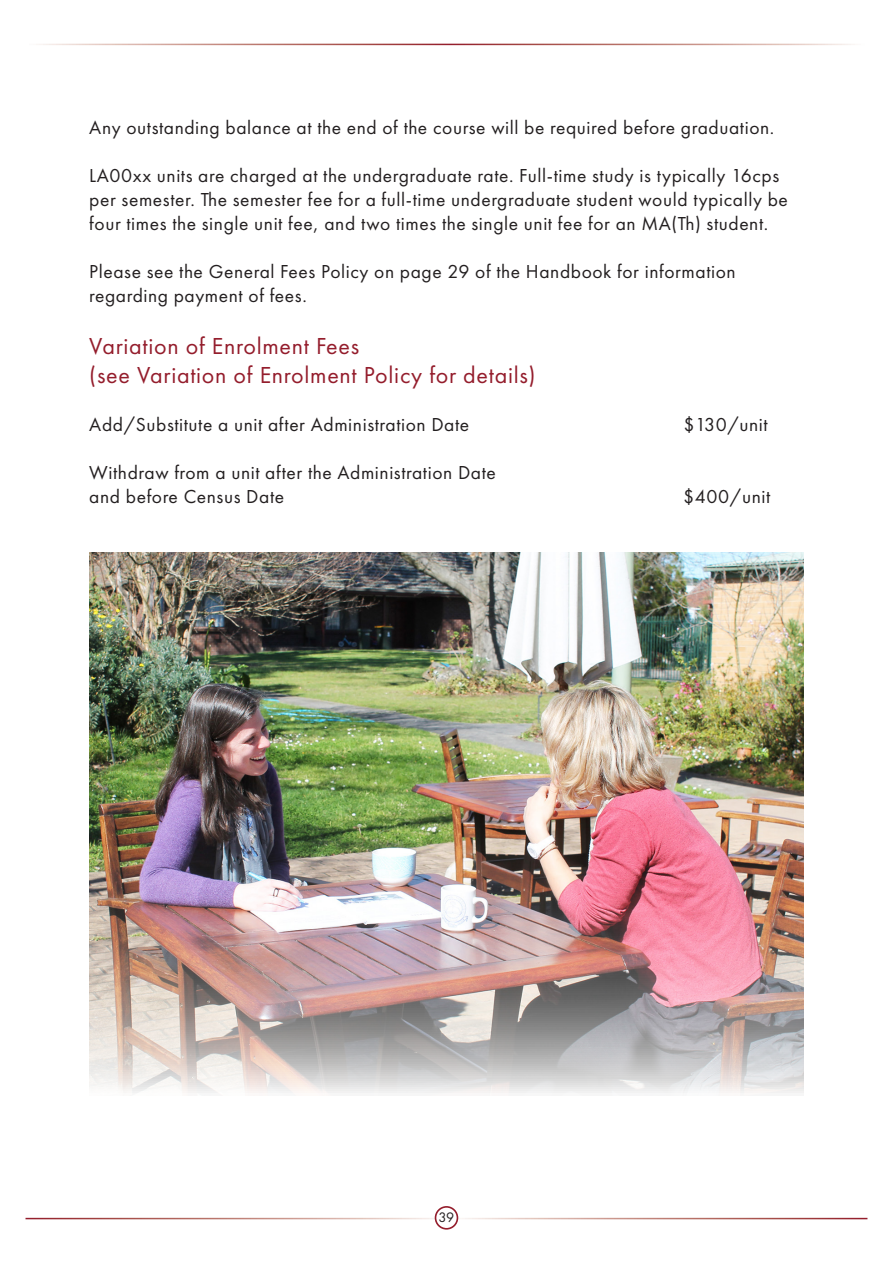
<style>
.page{position:relative;width:893px;height:1263px;background:#fff}
.page>*{position:absolute;margin:0;border:0;box-sizing:border-box;transform-origin:0 0}
.subheading_course_na{font:24px "Futura PT";letter-spacing:.03em;color:#941d2c}
.body_text{font:19.5px/24px "Futura PT";letter-spacing:.03em;color:#231f20}
.t1{font:14.25px "Futura PT";color:#231f20}
</style>
<div class="page">
<div style="left:435px;top:1206px;width:23px;height:23px;border:2px solid #941d2c;border-radius:50%"></div>
<img style="left:89px;top:553px;width:714px;height:540px">
<p class="body_text" style="left:89px;top:115px;width:686px">Any outstanding balance at the end of the course will be required before graduation.</p>
<p class="body_text" style="left:89px;top:163px;width:700px">LA00xx units are charged at the undergraduate rate. Full-time study is typically 16cps per semester. The semester fee for a full-time undergraduate student would typically be four times the single unit fee, and two times the single unit fee for an MA(Th) student.</p>
<p class="body_text" style="left:89px;top:259px;width:648px">Please see the General Fees Policy on page 29 of the Handbook for information regarding payment of fees.</p>
<p class="subheading_course_na" style="left:89px;top:332px;width:271px">Variation of Enrolment Fees</p>
<p class="subheading_course_na" style="left:89px;top:361px;width:448px">(see Variation of Enrolment Policy for details)</p>
<p class="body_text" style="left:89px;top:412px;width:381px">Add/Substitute a unit after Administration Date</p>
<p class="body_text" style="left:683px;top:412px;width:86px">$130/unit</p>
<p class="body_text" style="left:89px;top:460px;width:408px">Withdraw from a unit after the Administration Date</p>
<p class="body_text" style="left:89px;top:484px;width:196px">and before Census Date</p>
<p class="body_text" style="left:683px;top:484px;width:89px">$400/unit</p>
<p class="t1" style="left:439px;top:1209px;width:17px">39</p>
</div>
